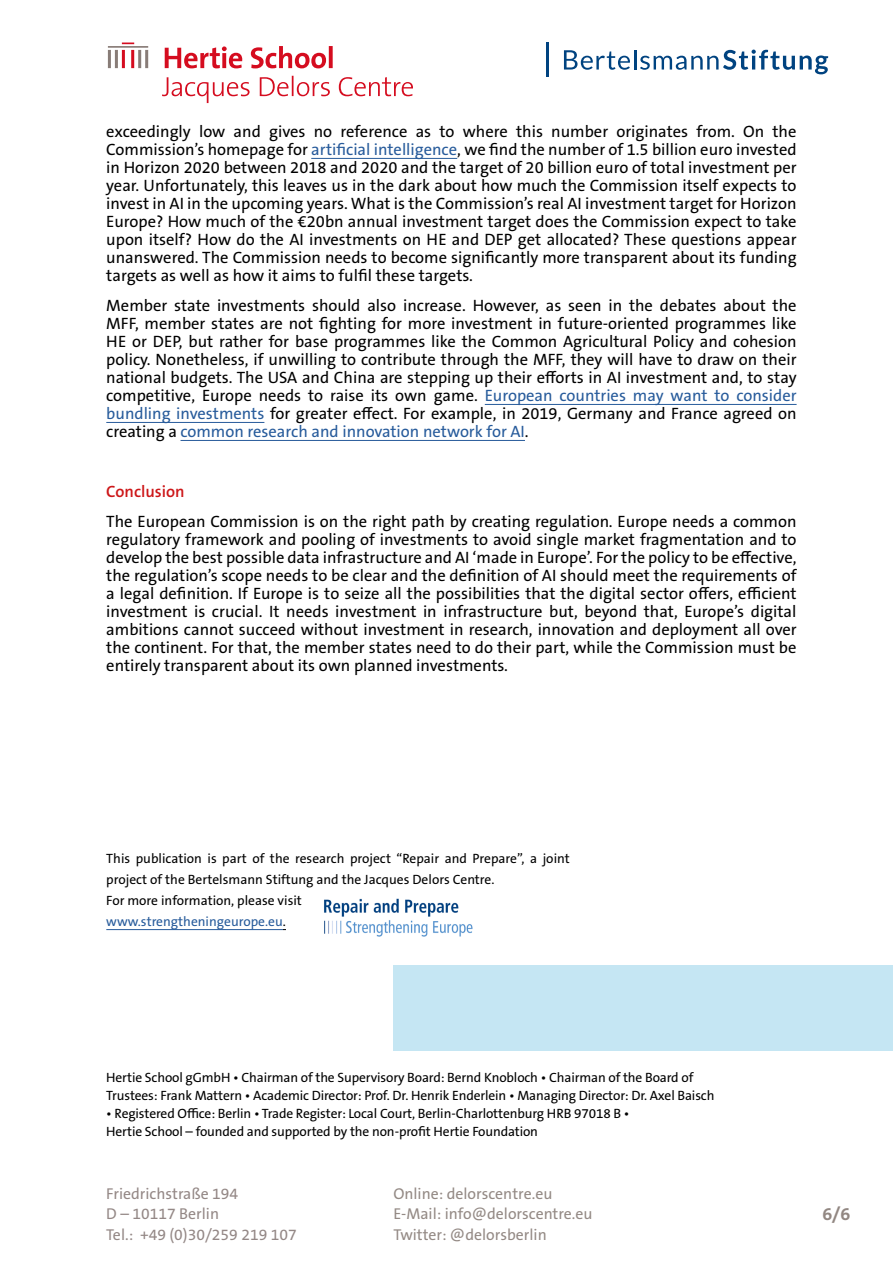
<style>
.page{position:relative;width:893px;height:1263px;background:#fff}
.page>*{position:absolute;margin:0;border:0;box-sizing:border-box;transform-origin:0 0}
.t1{font:700 18px "The Sans B W7";color:#928782}
.t2{font:16.5px/18px "The Sans B W5 Plain";color:#000;text-align:justify}
.t3{font:600 16.5px "The Sans B W6";color:#cd1719}
.t4{font:15.75px/20.2px "The Sans B W5 Plain";color:#948a85}
.t5{font:15.75px/20.2px "The Sans B W5 Plain";color:#948886}
.t6{font:13.5px/21px "The Sans B W5 Plain";letter-spacing:-.01em;color:#000}
.s1{color:#275b9b}
</style>
<div class="page">
<hr style="left:115px;top:50px;width:3px;height:18px;background:#887c77">
<hr style="left:108px;top:50px;width:3px;height:18px;background:#887c77">
<hr style="left:108px;top:46px;width:40px;height:2px;background:#887c77">
<svg style="left:122px;top:43px;width:291px;height:60px"></svg>
<svg style="left:564px;top:50px;width:66px;height:20px"></svg>
<hr style="left:634px;top:50px;width:2px;height:20px;background:#004380">
<svg style="left:640px;top:50px;width:188px;height:24px"></svg>
<hr style="left:546px;top:43px;width:3px;height:34px;background:#004380">
<div style="left:393px;top:965px;width:500px;height:85px;background:#c5e6f3"></div>
<hr style="left:311px;top:158px;width:146px;height:1px;background:#275b9b">
<hr style="left:485px;top:404px;width:312px;height:1px;background:#275b9b">
<hr style="left:106px;top:422px;width:158px;height:1px;background:#275b9b">
<hr style="left:181px;top:440px;width:344px;height:1px;background:#275b9b">
<hr style="left:106px;top:929px;width:177px;height:1px;background:#275b9b">
<img style="left:324px;top:898px;width:149px;height:39px">
<p class="t2" style="left:106px;top:122px;width:692px">exceedingly low and gives no reference as to where this number originates from. On the Commission’s homepage for <span class="s1">artificial intelligence</span>, we find the number of 1.5 billion euro invested in Horizon 2020 between 2018 and 2020 and the target of 20 billion euro of total investment per year. Unfortunately, this leaves us in the dark about how much the Commission itself expects to invest in AI in the upcoming years. What is the Commission’s real AI investment target for Horizon Europe? How much of the €20bn annual investment target does the Commission expect to take upon itself? How do the AI investments on HE and DEP get allocated? These questions appear unanswered. The Commission needs to become significantly more transparent about its funding targets as well as how it aims to fulfil these targets.</p>
<p class="t2" style="left:106px;top:296px;width:692px">Member state investments should also increase. However, as seen in the debates about the MFF, member states are not fighting for more investment in future-oriented programmes like HE or DEP, but rather for base programmes like the Common Agricultural Policy and cohesion policy. Nonetheless, if unwilling to contribute through the MFF, they will have to draw on their national budgets. The USA and China are stepping up their efforts in AI investment and, to stay competitive, Europe needs to raise its own game. <span class="s1">European countries may want to consider bundling investments</span> for greater effect. For example, in 2019, Germany and France agreed on creating a <span class="s1">common research and innovation network for AI</span>.</p>
<p class="t3" style="left:106px;top:480px;width:80px">Conclusion</p>
<p class="t2" style="left:106px;top:512px;width:692px">The European Commission is on the right path by creating regulation. Europe needs a common regulatory framework and pooling of investments to avoid single market fragmentation and to develop the best possible data infrastructure and AI ‘made in Europe’. For the policy to be effective, the regulation’s scope needs to be clear and the definition of AI should meet the requirements of a legal definition. If Europe is to seize all the possibilities that the digital sector offers, efficient investment is crucial. It needs investment in infrastructure but, beyond that, Europe’s digital ambitions cannot succeed without investment in research, innovation and deployment all over the continent. For that, the member states need to do their part, while the Commission must be entirely transparent about its own planned investments.</p>
<p class="t6" style="left:106px;top:848px;width:465px">This publication is part of the research project “Repair and Prepare”, a joint project of the Bertelsmann Stiftung and the Jacques Delors Centre.<br>For more information, please visit<br><span class="s1">www.strengtheningeurope.eu</span>.</p>
<p class="t6" style="left:106px;top:1069px;width:610px;line-height:18px">Hertie School gGmbH • Chairman of the Supervisory Board: Bernd Knobloch • Chairman of the Board of<br>Trustees: Frank Mattern • Academic Director: Prof. Dr. Henrik Enderlein • Managing Director: Dr. Axel Baisch</p>
<p class="t6" style="left:106px;top:1105px;width:525px;line-height:18px">• Registered Office: Berlin • Trade Register: Local Court, Berlin-Charlottenburg HRB 97018 B •<br>Hertie School – founded and supported by the non-profit Hertie Foundation</p>
<p class="t5" style="left:106px;top:1184px;width:192px">Friedrichstraße 194<br>D – 10117 Berlin<br>Tel.: +49 (0)30/259 219 107</p>
<p class="t4" style="left:393px;top:1184px;width:201px">Online: delorscentre.eu<br>E-Mail: info@delorscentre.eu<br>Twitter: @delorsberlin</p>
<p class="t1" style="left:822px;top:1203px;width:30px">6/6</p>
</div>
